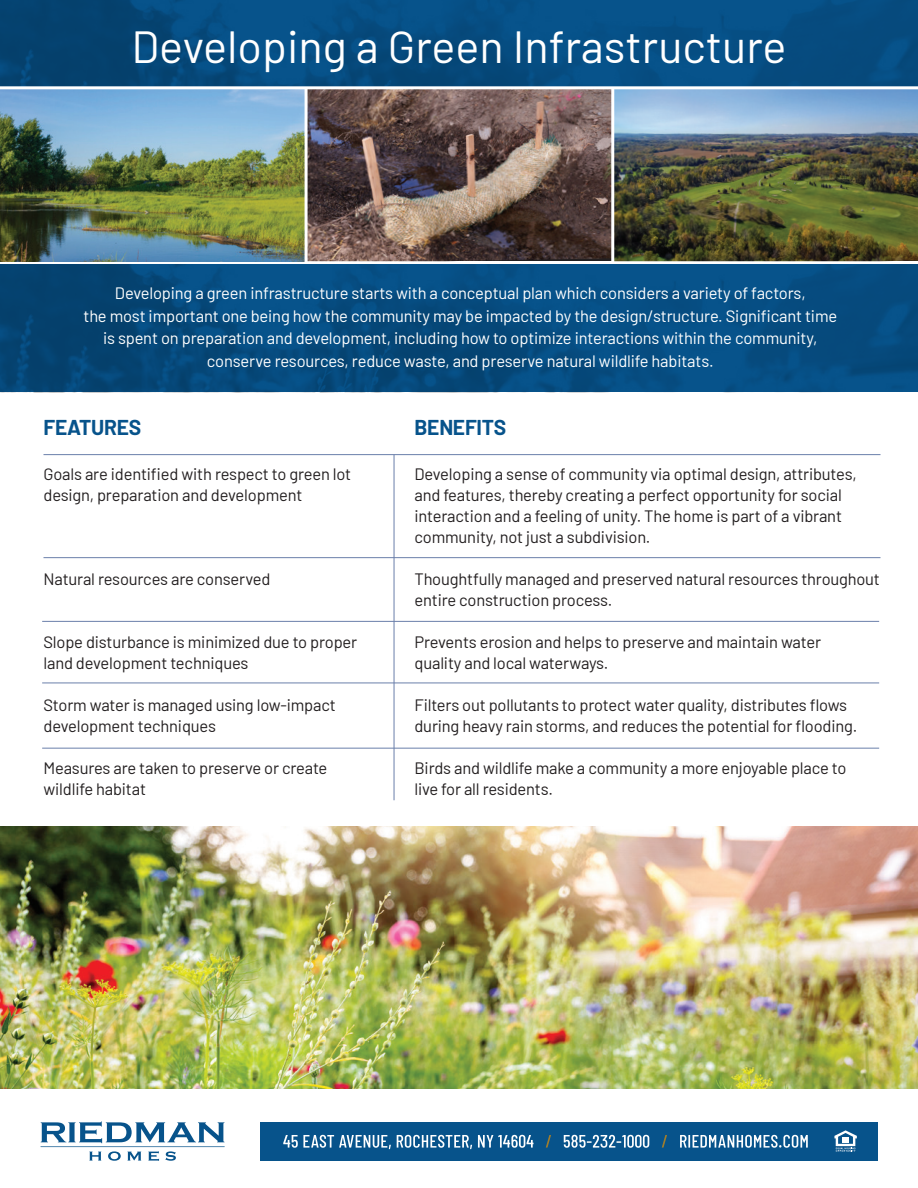
<style>
.page{position:relative;width:918px;height:1188px;background:#fff}
.page>*{position:absolute;margin:0;border:0;box-sizing:border-box;transform-origin:0 0}
.t1{font:45px "Barlow";color:#fff}
.t2{font:700 21px "Barlow";letter-spacing:-.01em;color:#07538b}
.t3{font:16.5px/21px "Barlow";letter-spacing:-.01em;color:#231f20}
.t4{font:16.5px/22.5px "Barlow";letter-spacing:-.01em;color:#fff;text-align:center}
</style>
<div class="page">
<img style="left:0;top:89px;width:305px;height:172px">
<img style="left:308px;top:89px;width:303px;height:172px">
<img style="left:614px;top:89px;width:304px;height:172px">
<svg style="left:40px;top:1121px;width:185px;height:40px"></svg>
<div style="left:260px;top:1123px;width:618px;height:38px;background:#07538b"></div>
<svg style="left:834px;top:1130px;width:23px;height:22px"></svg>
<svg style="left:283px;top:1135px;width:108px;height:14px"></svg>
<svg style="left:397px;top:1135px;width:75px;height:14px"></svg>
<svg style="left:478px;top:1135px;width:56px;height:13px"></svg>
<svg style="left:546px;top:1135px;width:5px;height:13px"></svg>
<svg style="left:564px;top:1135px;width:85px;height:13px"></svg>
<svg style="left:662px;top:1135px;width:5px;height:13px"></svg>
<svg style="left:680px;top:1135px;width:128px;height:13px"></svg>
<hr style="left:394px;top:455px;width:1px;height:345px;background:#6a7faa">
<hr style="left:44px;top:557px;width:836px;height:1px;background:#6a7faa">
<hr style="left:42px;top:621px;width:837px;height:1px;background:#6a7faa">
<hr style="left:42px;top:683px;width:837px;height:1px;background:#6a7faa">
<hr style="left:42px;top:748px;width:837px;height:1px;background:#6a7faa">
<hr style="left:44px;top:454px;width:836px;height:1px;background:#6a7faa">
<img style="left:0;top:826px;width:918px;height:263px">
<img style="left:0;top:265px;width:918px;height:127px">
<svg style="left:0;top:0;width:918px;height:86px;background:#054b7f"></svg>
<h1 class="t1" style="left:131px;top:14px;width:657px">Developing a Green Infrastructure</h1>
<p class="t4" style="left:84px;top:281px;width:755px">Developing a green infrastructure starts with a conceptual plan which considers a variety of factors,<br>the most important one being how the community may be impacted by the design/structure. Significant time is spent on preparation and development, including how to optimize interactions within the community, conserve resources, reduce waste, and preserve natural wildlife habitats.</p>
<p class="t2" style="left:44px;top:412px;width:99px">FEATURES</p>
<p class="t3" style="left:44px;top:462px;width:309px">Goals are identified with respect to green lot design, preparation and development</p>
<p class="t3" style="left:44px;top:567px;width:229px">Natural resources are conserved</p>
<p class="t3" style="left:44px;top:630px;width:315px">Slope disturbance is minimized due to proper land development techniques</p>
<p class="t3" style="left:44px;top:693px;width:294px">Storm water is managed using low-impact development techniques</p>
<p class="t3" style="left:44px;top:756px;width:285px">Measures are taken to preserve or create wildlife habitat</p>
<p class="t2" style="left:414px;top:412px;width:93px">BENEFITS</p>
<p class="t3" style="left:414px;top:462px;width:444px">Developing a sense of community via optimal design, attributes, and features, thereby creating a perfect opportunity for social interaction and a feeling of unity. The home is part of a vibrant community, not just a subdivision.</p>
<p class="t3" style="left:414px;top:567px;width:467px">Thoughtfully managed and preserved natural resources throughout entire construction process.</p>
<p class="t3" style="left:414px;top:630px;width:408px">Prevents erosion and helps to preserve and maintain water quality and local waterways.</p>
<p class="t3" style="left:414px;top:693px;width:445px">Filters out pollutants to protect water quality, distributes flows during heavy rain storms, and reduces the potential for flooding.</p>
<p class="t3" style="left:414px;top:756px;width:434px">Birds and wildlife make a community a more enjoyable place to live for all residents.</p>
</div>
